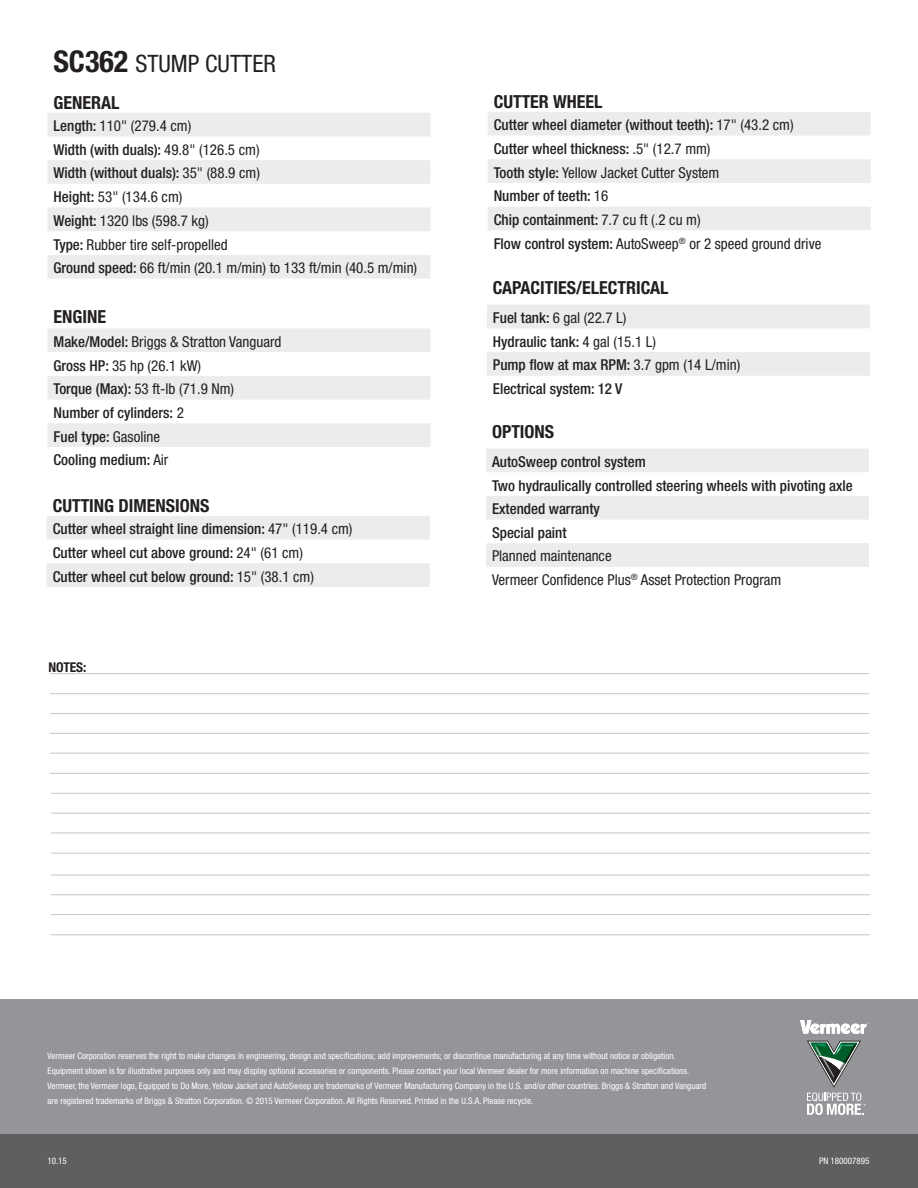
<style>
.page{position:relative;width:918px;height:1188px;background:#fff}
.page>*{position:absolute;margin:0;border:0;box-sizing:border-box;transform-origin:0 0}
.t1{font:condensed 24px "Helvetica Neue";color:#231f20}
.t2{font:700 condensed 18px "Helvetica Neue";color:#231f20}
.t3{font:500 condensed 15px/23.7px "Helvetica Neue";color:#231f20}
.t4{font:condensed 15px/23.7px "Helvetica Neue";color:#231f20}
.t5{font:700 condensed 13.5px "Helvetica Neue";color:#231f20}
.t6{font:condensed 9px/15px "Helvetica Neue";color:#fff}
.s1{font-weight:700;font-size:30px}
.s2{font-weight:500}
.s3{font-weight:400}
</style>
<div class="page">
<svg style="left:48px;top:113px;width:382px;height:166px;fill:#ececee"></svg>
<svg style="left:48px;top:329px;width:382px;height:118px;fill:#ececee"></svg>
<svg style="left:47px;top:516px;width:383px;height:71px"></svg>
<svg style="left:487px;top:305px;width:383px;height:71px"></svg>
<svg style="left:486px;top:449px;width:383px;height:118px;fill:#ececee"></svg>
<svg style="left:488px;top:112px;width:383px;height:118px;fill:#ececee"></svg>
<div style="left:0;top:999px;width:918px;height:151px;background:#939598"></div>
<svg style="left:807px;top:1041px;width:59px;height:74px"></svg>
<img style="left:811px;top:1043px;width:22px;height:14px">
<svg style="left:800px;top:1020px;width:68px;height:14px"></svg>
<div style="left:0;top:1134px;width:918px;height:54px;background:#5f5f62"></div>
<hr style="left:50px;top:773px;width:819px;height:1px;background:#c5c6c8">
<hr style="left:50px;top:693px;width:819px;height:1px;background:#c5c6c8">
<hr style="left:50px;top:713px;width:819px;height:1px;background:#c5c6c8">
<hr style="left:50px;top:733px;width:819px;height:1px;background:#c5c6c8">
<hr style="left:50px;top:753px;width:819px;height:1px;background:#c5c6c8">
<hr style="left:50px;top:673px;width:819px;height:1px;background:#c5c6c8">
<hr style="left:51px;top:853px;width:819px;height:1px;background:#c5c6c8">
<hr style="left:51px;top:793px;width:819px;height:1px;background:#c5c6c8">
<hr style="left:51px;top:813px;width:819px;height:1px;background:#c5c6c8">
<hr style="left:51px;top:833px;width:819px;height:1px;background:#c5c6c8">
<hr style="left:51px;top:934px;width:819px;height:1px;background:#c5c6c8">
<hr style="left:51px;top:875px;width:819px;height:1px;background:#c5c6c8">
<hr style="left:51px;top:894px;width:819px;height:1px;background:#c5c6c8">
<hr style="left:51px;top:914px;width:819px;height:1px;background:#c5c6c8">
<h1 class="t1" style="left:53px;top:50px;width:224px"><span class="s1">SC362</span> STUMP CUTTER</h1>
<p class="t2" style="left:54px;top:91px;width:68px">GENERAL</p>
<p class="t4" style="left:54px;top:114px;width:365px"><span class="s2">Length:</span> 110" (279.4 cm)<br><span class="s2">Width (with duals):</span> 49.8" (126.5 cm)<br><span class="s2">Width (without duals):</span> 35" (88.9 cm)<br><span class="s2">Height:</span> 53" (134.6 cm)<br><span class="s2">Weight:</span> 1320 lbs (598.7 kg)<br><span class="s2">Type:</span> Rubber tire self-propelled<br><span class="s2">Ground speed:</span> 66 ft/min (20.1 m/min) to 133 ft/min (40.5 m/min)</p>
<p class="t2" style="left:54px;top:306px;width:54px">ENGINE</p>
<p class="t3" style="left:54px;top:329px;width:230px">Make/Model: <span class="s3">Briggs &amp; Stratton Vanguard<br></span>Gross HP: <span class="s3">35 hp (26.1 kW)<br></span>Torque (Max): <span class="s3">53 ft-lb (71.9 Nm)<br></span>Number of cylinders: <span class="s3">2<br></span>Fuel type: <span class="s3">Gasoline<br></span>Cooling medium: <span class="s3">Air</span></p>
<p class="t2" style="left:53px;top:494px;width:158px">CUTTING DIMENSIONS</p>
<p class="t3" style="left:53px;top:517px;width:301px">Cutter wheel straight line dimension: <span class="s3">47" (119.4 cm)<br></span>Cutter wheel cut above ground: <span class="s3">24" (61 cm)<br></span>Cutter wheel cut below ground: <span class="s3">15" (38.1 cm)</span></p>
<p class="t5" style="left:48px;top:659px;width:40px">NOTES:</p>
<p class="t2" style="left:494px;top:90px;width:110px">CUTTER WHEEL</p>
<p class="t3" style="left:494px;top:113px;width:329px">Cutter wheel diameter (without teeth): <span class="s3">17" (43.2 cm)<br></span>Cutter wheel thickness: <span class="s3">.5" (12.7 mm)<br></span>Tooth style: <span class="s3">Yellow Jacket Cutter System<br></span>Number of teeth: <span class="s3">16<br></span>Chip containment: <span class="s3">7.7 cu ft (.2 cu m)<br></span>Flow control system: <span class="s3">AutoSweep</span><sup>®</sup> <span class="s3">or 2 speed ground drive</span></p>
<p class="t2" style="left:493px;top:277px;width:177px">CAPACITIES/ELECTRICAL</p>
<p class="t3" style="left:493px;top:306px;width:249px">Fuel tank: <span class="s3">6 gal (22.7 L)<br></span>Hydraulic tank: <span class="s3">4 gal (15.1 L)<br></span>Pump flow at max RPM: <span class="s3">3.7 gpm (14 L/min)<br></span>Electrical system: 12 V</p>
<p class="t2" style="left:492px;top:421px;width:64px">OPTIONS</p>
<p class="t3" style="left:492px;top:449px;width:362px">AutoSweep control system<br>Two hydraulically controlled steering wheels with pivoting axle<br>Extended warranty<br>Special paint</p>
<p class="t4" style="left:492px;top:544px;width:291px">Planned maintenance<br>Vermeer Confidence Plus<sup>®</sup> Asset Protection Program</p>
<p class="t6" style="left:48px;top:1049px;width:660px">Vermeer Corporation reserves the right to make changes in engineering, design and specifications; add improvements; or discontinue manufacturing at any time without notice or obligation.<br>Equipment shown is for illustrative purposes only and may display optional accessories or components. Please contact your local Vermeer dealer for more information on machine specifications.<br>Vermeer, the Vermeer logo, Equipped to Do More, Yellow Jacket and AutoSweep are trademarks of Vermeer Manufacturing Company in the U.S. and/or other countries. Briggs &amp; Stratton and Vanguard are registered trademarks of Briggs &amp; Stratton Corporation. © 2015 Vermeer Corporation. All Rights Reserved. Printed in the U.S.A. Please recycle.</p>
<p class="t6" style="left:48px;top:1154px;width:21px">10.15</p>
<p class="t6" style="left:819px;top:1154px;width:52px">PN 180007895</p>
</div>
